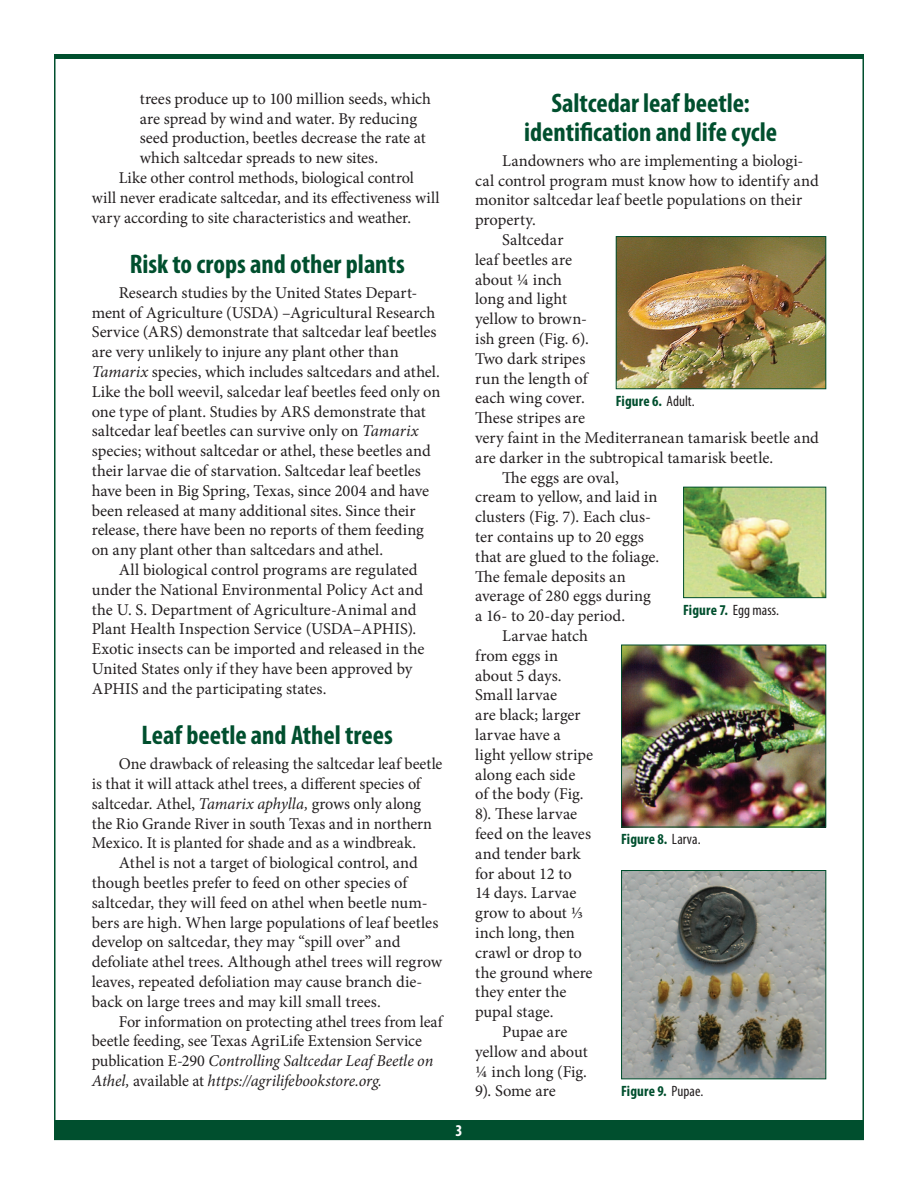
<style>
.page{position:relative;width:918px;height:1188px;background:#fff}
.page>*{position:absolute;margin:0;border:0;box-sizing:border-box;transform-origin:0 0}
.heading1{font:700 condensed 27px/28.5px "Myriad Pro";color:#004f2e;text-align:center}
.body_text{font:16.5px/19.8px "Minion Pro";color:#231f20}
.tabs{font:16.5px/19.8px "Minion Pro";color:#231f20}
.t1{font:700 condensed 16.5px "Myriad Pro";color:#fff}
.captions{font:700 condensed 15px "Myriad Pro";letter-spacing:.01em;color:#004f2e}
.s1{font-style:italic}
.s2{font-weight:400;color:#231f20}
</style>
<div class="page">
<div style="left:55px;top:1120px;width:808px;height:20px;background:#004f2e"></div>
<hr style="left:55px;top:55px;width:808px;height:4px;background:#004f2e">
<img style="left:618px;top:238px;width:206px;height:149px">
<div style="left:616px;top:236px;width:210px;height:153px;border:1px solid #004f2e"></div>
<img style="left:685px;top:489px;width:139px;height:107px">
<div style="left:683px;top:487px;width:143px;height:111px;border:1px solid #004f2e"></div>
<img style="left:623px;top:647px;width:201px;height:178px">
<div style="left:621px;top:645px;width:205px;height:182px;border:1px solid #004f2e"></div>
<img style="left:623px;top:872px;width:201px;height:205px">
<div style="left:621px;top:870px;width:205px;height:209px;border:1px solid #004f2e"></div>
<p class="tabs" style="left:140px;top:89px;width:293px">trees produce up to 100 million seeds, which are spread by wind and water. By reducing seed production, beetles decrease the rate at which saltcedar spreads to new sites.</p>
<p class="body_text" style="left:92px;top:168px;width:349px;text-indent:27px">Like other control methods, biological control will never eradicate saltcedar, and its effectiveness will vary according to site characteristics and weather.</p>
<p class="heading1" style="left:130px;top:249px;width:277px">Risk to crops and other plants</p>
<p class="body_text" style="left:92px;top:283px;width:350px;text-indent:27px">Research studies by the United States Depart&shy;ment of Agriculture (USDA) –Agricultural Research Service (ARS) demonstrate that saltcedar leaf beetles are very unlikely to injure any plant other than <span class="s1">Tamarix</span> species, which includes saltcedars and athel.<br>Like the boll weevil, salcedar leaf beetles feed only on one type of plant. Studies by ARS demonstrate that saltcedar leaf beetles can survive only on <span class="s1">Tamarix </span>species; without saltcedar or athel, these beetles and their larvae die of starvation. Saltcedar leaf beetles have been in Big Spring, Texas, since 2004 and have been released at many additional sites. Since their release, there have been no reports of them feeding on any plant other than saltcedars and athel.</p>
<p class="body_text" style="left:92px;top:560px;width:334px;text-indent:27px">All biological control programs are regulated under the National Environmental Policy Act and the U. S. Department of Agriculture-Animal and Plant Health Inspection Service (USDA–APHIS).<br>Exotic insects can be imported and released in the United States only if they have been approved by APHIS and the participating states.</p>
<p class="heading1" style="left:142px;top:720px;width:253px">Leaf beetle and Athel trees</p>
<p class="body_text" style="left:92px;top:754px;width:352px;text-indent:27px">One drawback of releasing the saltcedar leaf beetle is that it will attack athel trees, a different species of saltcedar. Athel, <span class="s1">Tamarix aphylla,</span> grows only along the Rio Grande River in south Texas and in northern Mexico. It is planted for shade and as a windbreak.</p>
<p class="body_text" style="left:92px;top:853px;width:352px;text-indent:27px">Athel is not a target of biological control, and though beetles prefer to feed on other species of saltcedar, they will feed on athel when beetle num&shy;bers are high. When large populations of leaf beetles develop on saltcedar, they may “spill over” and defoliate athel trees. Although athel trees will regrow leaves, repeated defoliation may cause branch die&shy;back on large trees and may kill small trees.</p>
<p class="body_text" style="left:92px;top:1012px;width:352px;text-indent:27px">For information on protecting athel trees from leaf beetle feeding, see Texas AgriLife Extension Service publication E-290 <span class="s1">Controlling Saltcedar Leaf Beetle on Athel,</span> available at <span class="s1">https://agrilifebookstore.org.</span></p>
<p class="t1" style="left:455px;top:1120px;width:9px">3</p>
<p class="heading1" style="left:524px;top:88px;width:254px">Saltcedar leaf beetle: identification and life cycle</p>
<p class="body_text" style="left:475px;top:151px;width:345px;text-indent:27px">Landowners who are implementing a biologi&shy;cal control program must know how to identify and monitor saltcedar leaf beetle populations on their property.</p>
<p class="body_text" style="left:475px;top:230px;width:345px;text-indent:27px">Saltcedar<br>leaf beetles are<br>about ¼ inch<br>long and light<br>yellow to brown-<br>ish green (Fig. 6).<br>Two dark stripes<br>run the length of<br>each wing cover.<br>These stripes are<br>very faint in the Mediterranean tamarisk beetle and are darker in the subtropical tamarisk beetle.</p>
<p class="body_text" style="left:475px;top:467px;width:186px;text-indent:27px">The eggs are oval, cream to yellow, and laid in clusters (Fig. 7). Each clus&shy;ter contains up to 20 eggs that are glued to the foliage.<br>The female deposits an average of 280 eggs during a 16- to 20-day period.</p>
<p class="body_text" style="left:475px;top:626px;width:120px;text-indent:27px">Larvae hatch from eggs in about 5 days.<br>Small larvae<br>are black; larger larvae have a light yellow stripe along each side<br>of the body (Fig.<br>8). These larvae feed on the leaves and tender bark for about 12 to<br>14 days. Larvae grow to about 1/3 inch long, then crawl or drop to the ground where they enter the pupal stage.</p>
<p class="body_text" style="left:475px;top:1022px;width:114px;text-indent:27px">Pupae are yellow and about<br>1/4 inch long (Fig.<br>9). Some are</p>
<p class="captions" style="left:616px;top:391px;width:80px">Figure 6. <span class="s2">Adult.</span></p>
<p class="captions" style="left:683px;top:600px;width:97px">Figure 7. <span class="s2">Egg mass.</span></p>
<p class="captions" style="left:621px;top:830px;width:81px">Figure 8. <span class="s2">Larva.</span></p>
<p class="captions" style="left:621px;top:1082px;width:84px">Figure 9. <span class="s2">Pupae.</span></p>
</div>
